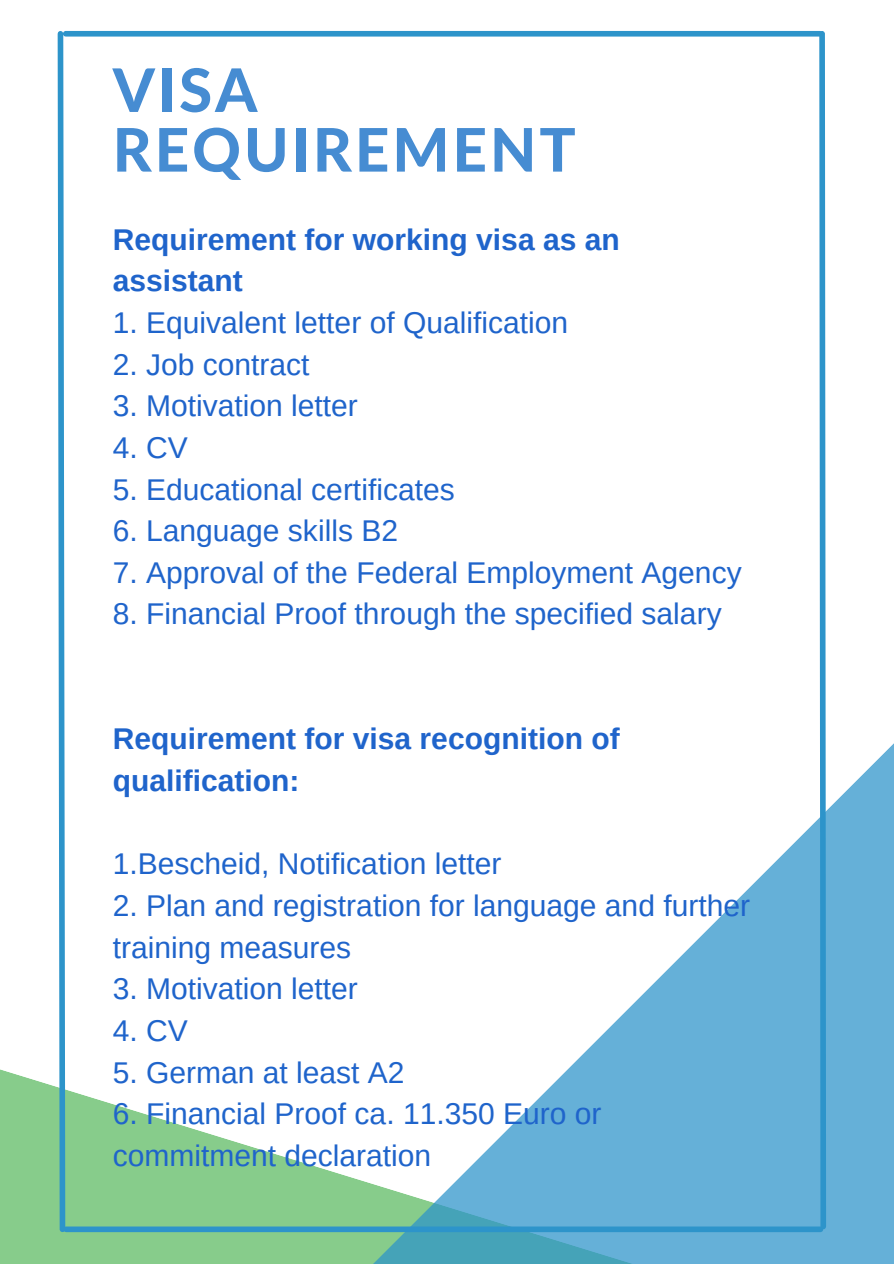
<style>
.page{position:relative;width:894px;height:1264px;background:#fff}
.page>*{position:absolute;margin:0;border:0;box-sizing:border-box;transform-origin:0 0}
.t1{font:800 60px/59.7px "Lato Latin";letter-spacing:.05em;color:#468cd2}
.t2{font:30px/41.7px "Arimo";color:#1f64cb}
.t3{font:700 30px/41.7px "Arimo";color:#1f64cb}
</style>
<div class="page">
<svg style="left:0;top:1069px;width:290px;height:194px;fill:#87cc8b"></svg>
<svg style="left:290px;top:744px;width:603px;height:519px"></svg>
<svg style="left:816px;top:30px;width:12px;height:1202px"></svg>
<div style="left:66px;top:31px;width:753px;height:6px;background:#2d94ca"></div>
<svg style="left:55px;top:30px;width:13px;height:1204px"></svg>
<div style="left:66px;top:1226px;width:754px;height:6px;background:#2d94ca"></div>
<h1 class="t1" style="left:113px;top:64px;width:464px">VISA<br>REQUIREMENT</h1>
<p class="t3" style="left:113px;top:218px;width:508px">Requirement for working visa as an assistant</p>
<p class="t2" style="left:113px;top:302px;width:457px">1. Equivalent letter of Qualification</p>
<p class="t2" style="left:113px;top:343px;width:198px">2. Job contract</p>
<p class="t2" style="left:113px;top:385px;width:247px">3. Motivation letter</p>
<p class="t2" style="left:113px;top:426px;width:76px">4. CV</p>
<p class="t2" style="left:113px;top:468px;width:343px">5. Educational certificates</p>
<p class="t2" style="left:113px;top:510px;width:287px">6. Language skills B2</p>
<p class="t2" style="left:113px;top:551px;width:630px">7. Approval of the Federal Employment Agency</p>
<p class="t2" style="left:113px;top:593px;width:610px">8. Financial Proof through the specified salary</p>
<p class="t3" style="left:113px;top:718px;width:508px">Requirement for visa recognition of qualification:</p>
<p class="t2" style="left:113px;top:843px;width:390px">1.Bescheid, Notification letter</p>
<p class="t2" style="left:113px;top:884px;width:638px">2. Plan and registration for language and further training measures</p>
<p class="t2" style="left:113px;top:968px;width:247px">3. Motivation letter</p>
<p class="t2" style="left:113px;top:1009px;width:76px">4. CV</p>
<p class="t2" style="left:113px;top:1051px;width:293px">5. German at least A2</p>
<p class="t2" style="left:113px;top:1092px;width:490px">6. Financial Proof ca. 11.350 Euro or commitment declaration</p>
</div>
